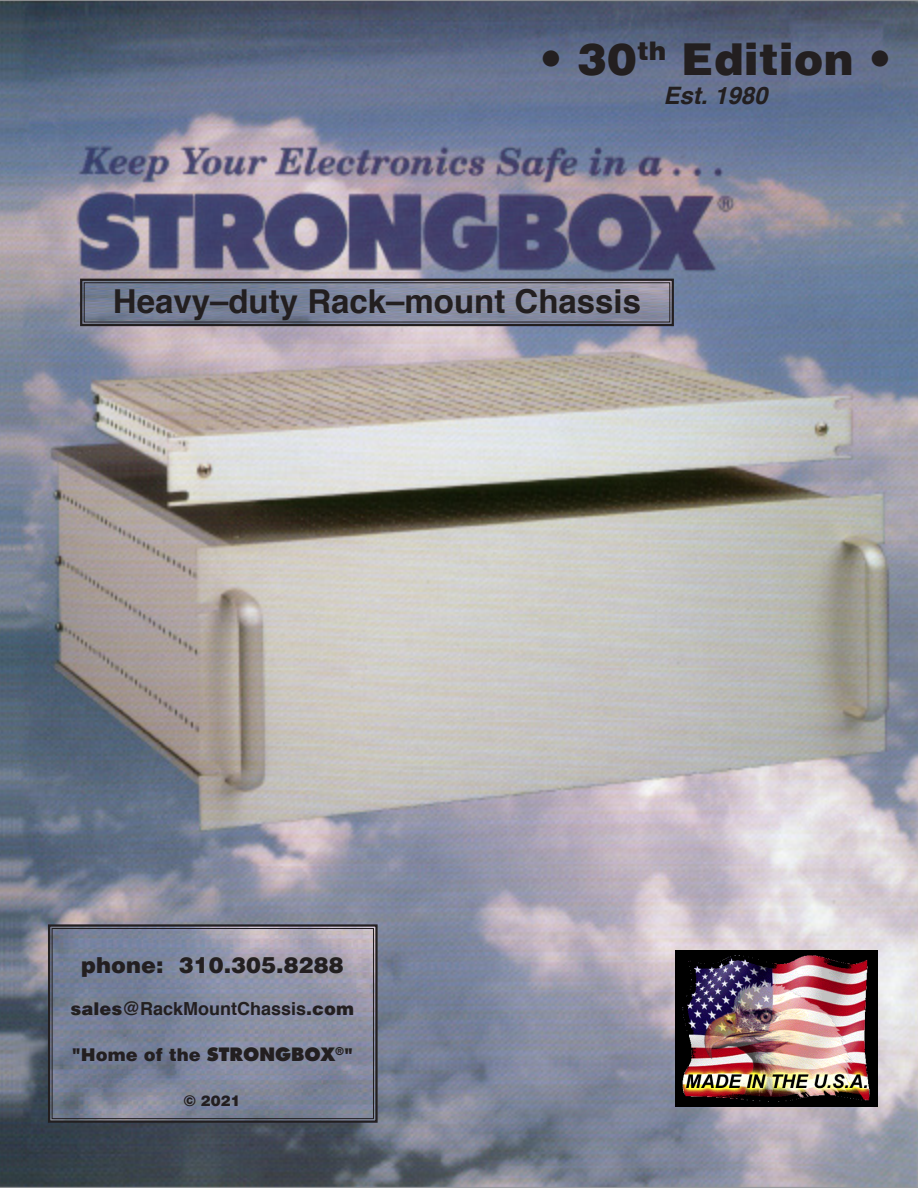
<style>
.page{position:relative;width:918px;height:1188px;background:#fff}
.page>*{position:absolute;margin:0;border:0;box-sizing:border-box;transform-origin:0 0}
.t1{font:900 45px "Helvetica";color:#231f20}
.t2{font:700 33px "Helvetica";color:#231f20}
.t3{font:italic 700 24px "Helvetica";color:#231f20}
.t4{font:900 22.5px "Helvetica";color:#231f20}
.t5{font:700 18px "Helvetica";color:#231f20}
.t6{font:900 18px "Helvetica";color:#231f20}
.t7{font:800 18px "Futura";color:#231f20}
.t8{font:900 15px "Helvetica";color:#231f20}
.s1{font-weight:900}
.s2{font-family:"Futura";font-weight:800}
</style>
<div class="page">
<img style="left:0;top:0;width:918px;height:1187px">
<img style="left:675px;top:951px;width:203px;height:156px">
<svg style="left:47px;top:923px;width:332px;height:201px;background:#80869a"></svg>
<div style="left:52px;top:928px;width:322px;height:191px;border:1px solid #231f20"></div>
<svg style="left:79px;top:278px;width:596px;height:49px;background:#777c8f"></svg>
<div style="left:84px;top:282px;width:586px;height:40px;border:1px solid #231f20"></div>
<p class="t7" style="left:674px;top:32px;width:139px">STRONGBOX<sup>®</sup></p>
<p class="t1" style="left:540px;top:32px;width:353px">• 30<sup>th</sup> Edition •</p>
<p class="t3" style="left:663px;top:76px;width:106px">Est. 1980</p>
<p class="t2" style="left:113px;top:274px;width:530px">Heavy–duty Rack–mount Chassis</p>
<p class="t4" style="left:81px;top:951px;width:264px">phone: 310.305.8288</p>
<p class="t5" style="left:71px;top:995px;width:285px"><span class="s1">sales</span>@RackMountChassis<span class="s1">.com</span></p>
<p class="t6" style="left:72px;top:1044px;width:283px">"Home of the <span class="s2">STRONGBOX</span><sup>®</sup>"</p>
<p class="t8" style="left:184px;top:1092px;width:59px">© 2021</p>
</div>
